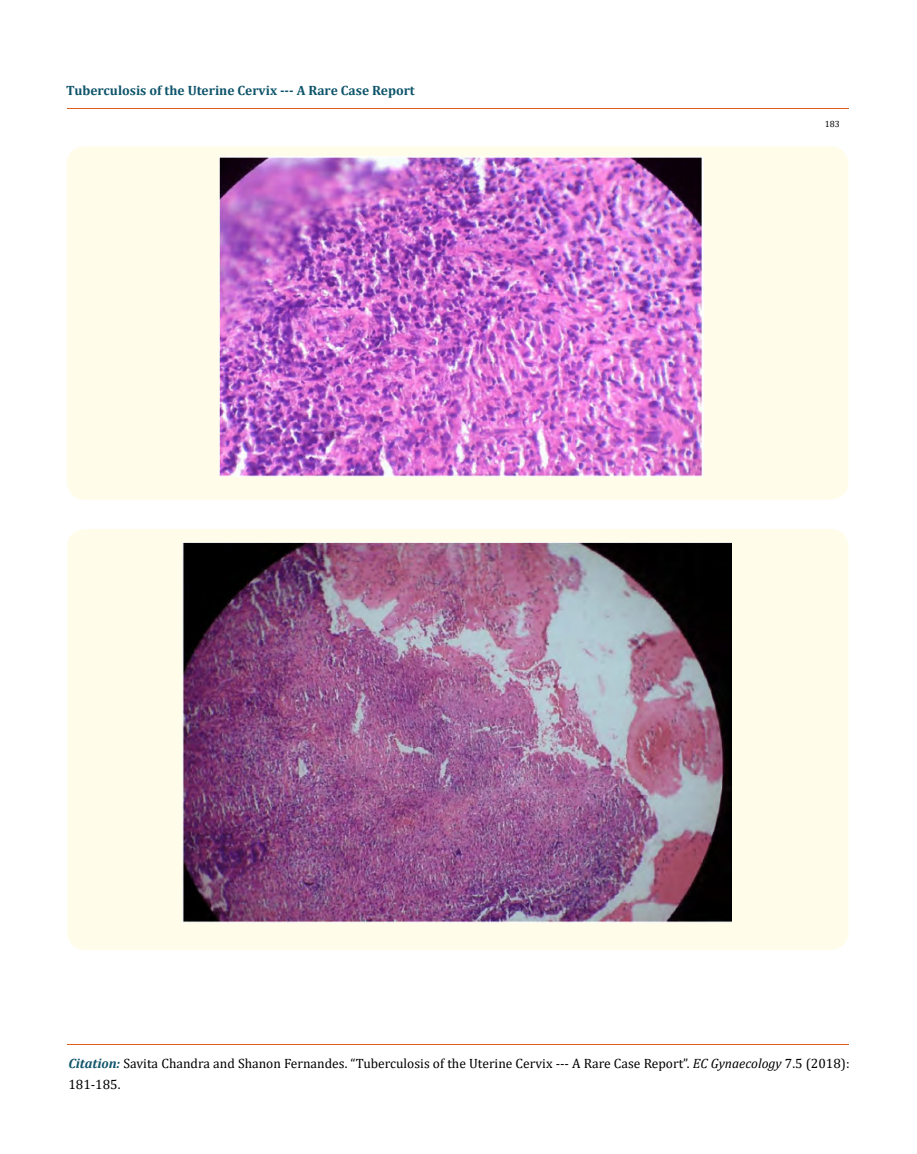
<style>
.page{position:relative;width:917px;height:1154px;background:#fff}
.page>*{position:absolute;margin:0;border:0;box-sizing:border-box;transform-origin:0 0}
.t1{font:13.5px/21px "Cambria";color:#000}
.t2{font:700 13.5px "Cambria";color:#0e546a}
.t3{font:9px "Cambria";color:#000}
.s1{font-weight:700;font-style:italic;color:#0e546a}
.s2{font-style:italic}
</style>
<div class="page">
<hr style="left:67px;top:1044px;width:781px;height:1px;background:#e05d1a">
<div style="left:67px;top:146px;width:781px;height:354px;background:#fffde9;border-radius:18px"></div>
<img style="left:220px;top:157px;width:484px;height:319px">
<div style="left:67px;top:529px;width:781px;height:421px;background:#fffde9;border-radius:18px"></div>
<img style="left:183px;top:542px;width:548px;height:380px">
<p class="t2" style="left:66px;top:81px;width:350px">Tuberculosis of the Uterine Cervix --- A Rare Case Report</p>
<p class="t3" style="left:824px;top:119px;width:16px">183</p>
<p class="t1" style="left:68px;top:1053px;width:782px"><span class="s1">Citation:</span> Savita Chandra and Shanon Fernandes. “Tuberculosis of the Uterine Cervix --- A Rare Case Report”. <span class="s2">EC Gynaecology</span> 7.5 (2018):<br>181-185.</p>
</div>
